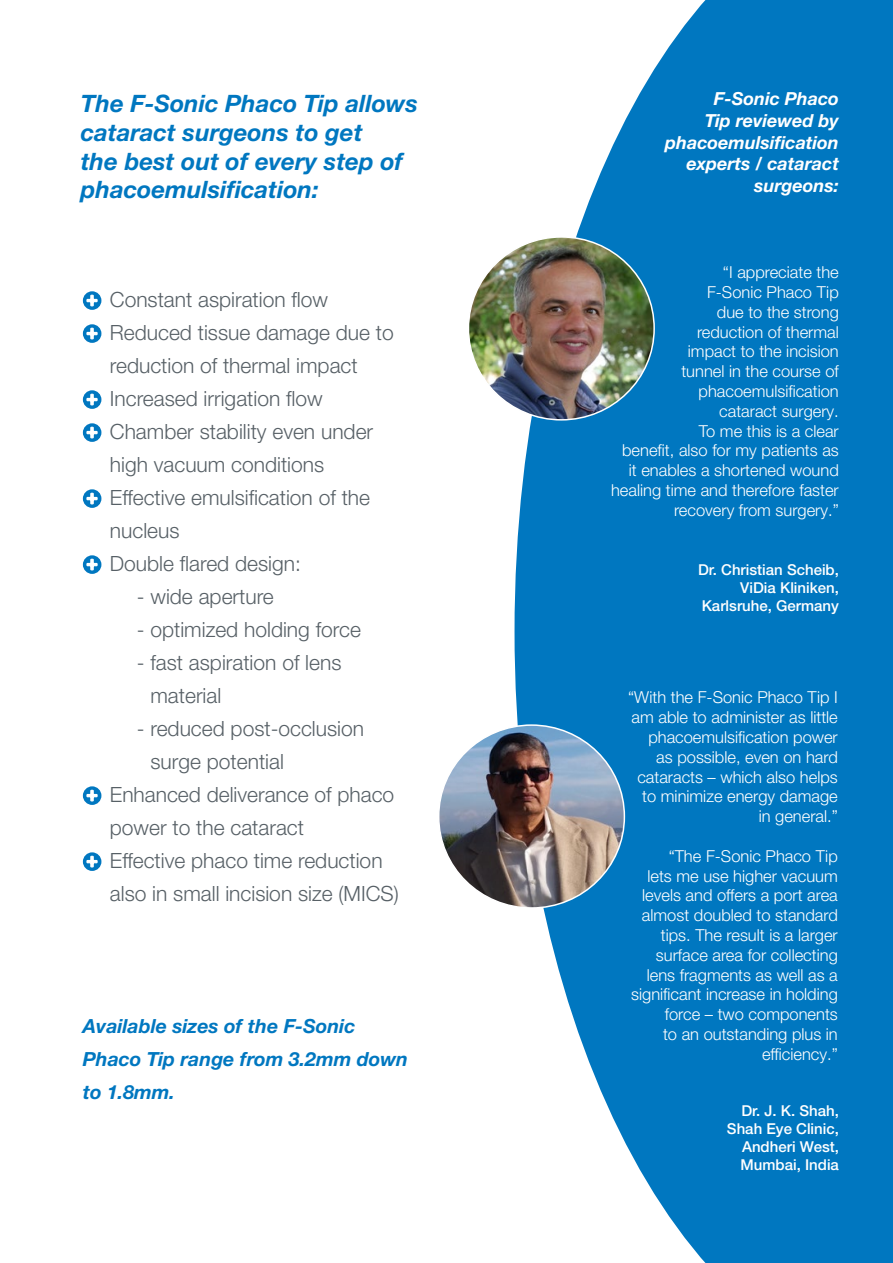
<style>
.page{position:relative;width:893px;height:1263px;background:#fff}
.page>*{position:absolute;margin:0;border:0;box-sizing:border-box;transform-origin:0 0}
.t1{font:italic 700 24px/28.8px "Helvetica Neue LT Pro";color:#0077c0}
.t2{font:300 21px/33px "Helvetica Neue LT Pro";color:#576066}
.t3{font:italic 700 19.5px/33px "Helvetica Neue LT Pro";color:#0077c0}
.t4{font:italic 700 18px/21.6px "Helvetica Neue LT Pro";color:#fff;text-align:right}
.t5{font:300 16.5px/19.8px "Helvetica Neue LT Pro";color:#fff;text-align:right}
.t6{font:500 15px/18px "Helvetica Neue LT Pro";color:#fff;text-align:justify}
</style>
<div class="page">
<svg style="left:514px;top:0;width:379px;height:1263px;background:#248ac8"></svg>
<img style="left:471px;top:237px;width:183px;height:183px">
<img style="left:441px;top:725px;width:183px;height:183px">
<svg style="left:83px;top:291px;width:18px;height:19px"></svg>
<svg style="left:86px;top:294px;width:12px;height:13px"></svg>
<svg style="left:83px;top:324px;width:18px;height:19px"></svg>
<svg style="left:86px;top:327px;width:12px;height:13px"></svg>
<svg style="left:83px;top:390px;width:18px;height:19px"></svg>
<svg style="left:86px;top:393px;width:12px;height:13px"></svg>
<svg style="left:83px;top:423px;width:18px;height:19px"></svg>
<svg style="left:86px;top:426px;width:12px;height:13px"></svg>
<svg style="left:83px;top:489px;width:18px;height:19px"></svg>
<svg style="left:86px;top:492px;width:12px;height:13px"></svg>
<svg style="left:83px;top:555px;width:18px;height:19px"></svg>
<svg style="left:86px;top:558px;width:12px;height:13px"></svg>
<svg style="left:83px;top:786px;width:18px;height:19px"></svg>
<svg style="left:86px;top:789px;width:12px;height:13px"></svg>
<svg style="left:83px;top:852px;width:18px;height:19px"></svg>
<svg style="left:86px;top:855px;width:12px;height:13px"></svg>
<p class="t1" style="left:81px;top:88px;width:339px">The F-Sonic Phaco Tip allows cataract surgeons to get<br>the best out of every step of phacoemulsification:</p>
<p class="t2" style="left:110px;top:282px;width:220px">Constant aspiration flow</p>
<p class="t2" style="left:110px;top:315px;width:285px">Reduced tissue damage due to reduction of thermal impact</p>
<p class="t2" style="left:110px;top:381px;width:214px">Increased irrigation flow</p>
<p class="t2" style="left:110px;top:414px;width:265px">Chamber stability even under high vacuum conditions</p>
<p class="t2" style="left:110px;top:480px;width:262px">Effective emulsification of the nucleus</p>
<p class="t2" style="left:110px;top:546px;width:192px">Double flared design:</p>
<p class="t2" style="left:137px;top:579px;width:138px">- wide aperture</p>
<p class="t2" style="left:137px;top:612px;width:226px">- optimized holding force</p>
<p class="t2" style="left:150px;top:645px;width:192px;text-indent:-14px">- fast aspiration of lens material</p>
<p class="t2" style="left:150px;top:711px;width:215px;text-indent:-14px">- reduced post-occlusion surge potential</p>
<p class="t2" style="left:110px;top:777px;width:286px">Enhanced deliverance of phaco power to the cataract</p>
<p class="t2" style="left:110px;top:843px;width:290px">Effective phaco time reduction also in small incision size (MICS)</p>
<p class="t3" style="left:83px;top:1009px;width:327px">Available sizes of the F-Sonic<br>Phaco Tip range from 3.2mm down to 1.8mm.</p>
<p class="t4" style="left:665px;top:88px;width:175px">F-Sonic Phaco<br>Tip reviewed by phacoemulsification experts / cataract surgeons:</p>
<p class="t5" style="left:611px;top:262px;width:229px">“I appreciate the<br>F-Sonic Phaco Tip<br>due to the strong<br>reduction of thermal<br>impact to the incision<br>tunnel in the course of phacoemulsification<br>cataract surgery.<br>To me this is a clear<br>benefit, also for my patients as it enables a shortened wound healing time and therefore faster recovery from surgery.”</p>
<p class="t6" style="left:698px;top:560px;width:142px;text-align:right">Dr. Christian Scheib,<br>ViDia Kliniken,<br>Karlsruhe, Germany</p>
<p class="t5" style="left:628px;top:687px;width:211px">“With the F-Sonic Phaco Tip I am able to administer as little phacoemulsification power as possible, even on hard cataracts – which also helps to minimize energy damage in general.”</p>
<p class="t5" style="left:631px;top:846px;width:208px">“The F-Sonic Phaco Tip<br>lets me use higher vacuum levels and offers a port area almost doubled to standard tips. The result is a larger surface area for collecting lens fragments as well as a significant increase in holding force – two components<br>to an outstanding plus in efficiency.”</p>
<p class="t6" style="left:741px;top:1102px;width:99px">Dr. J. K. Shah,</p>
<p class="t6" style="left:741px;top:1120px;width:100px;text-indent:-14px">Shah Eye Clinic, Andheri West, Mumbai, India</p>
</div>
